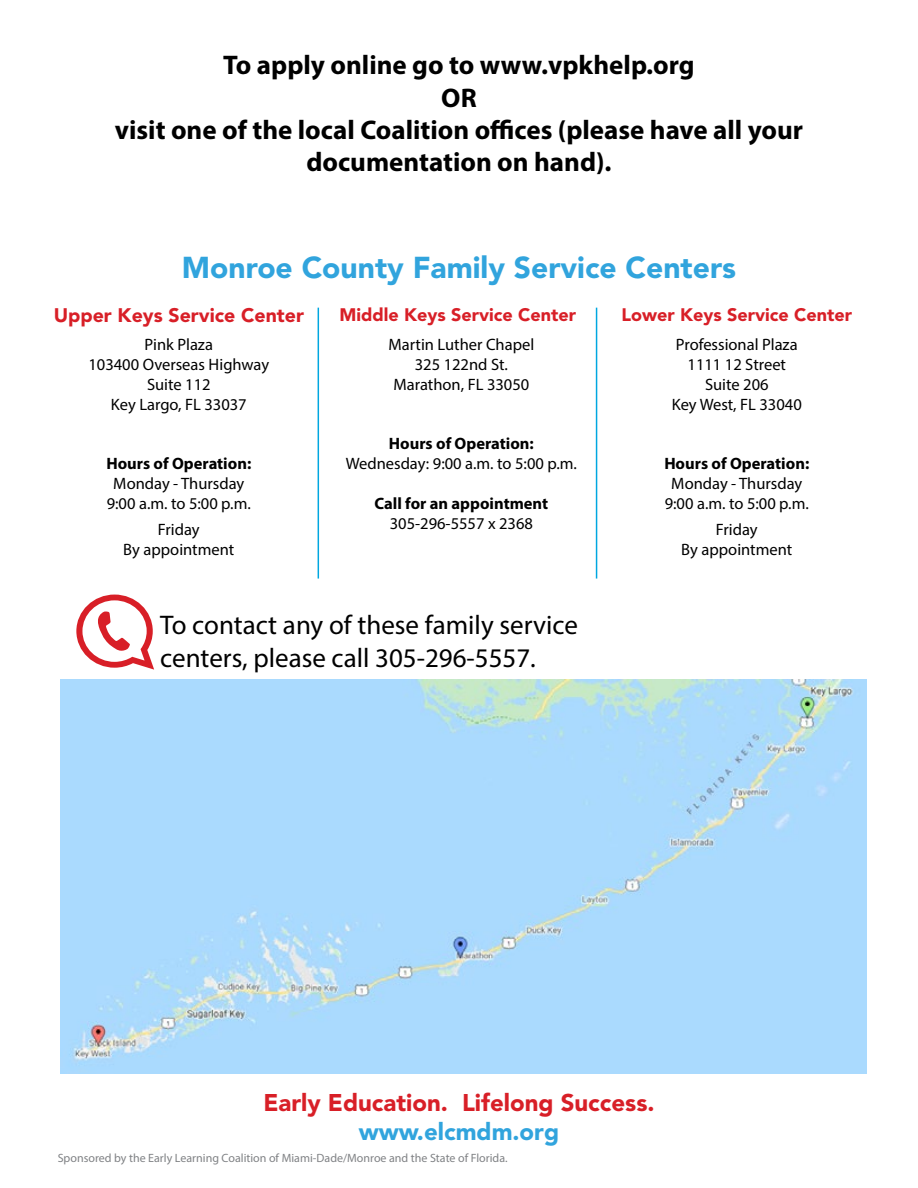
<style>
.page{position:relative;width:918px;height:1188px;background:#fff}
.page>*{position:absolute;margin:0;border:0;box-sizing:border-box;transform-origin:0 0}
.t1{font:900 30px "Avenir LT Std";color:#31a4dd}
.t2{font:700 27px/32.4px "Myriad Pro";color:#000;text-align:center}
.t3{font:27px/32.4px "Myriad Pro";color:#000}
.t4{font:900 24px "Avenir LT Std";color:#d81f27}
.t5{font:900 24px "Avenir LT Std";color:#31a4dd}
.t6{font:900 19.5px "Avenir LT Std";color:#d81f27}
.t7{font:900 18px "Avenir LT Std";color:#d81f27}
.t8{font:16.5px/19.8px "Myriad Pro";color:#000;text-align:center}
.t9{font:700 16.5px "Myriad Pro";color:#000}
.t10{font:12px "Myriad Pro";color:#808285}
</style>
<div class="page">
<img style="left:60px;top:679px;width:806px;height:395px">
<hr style="left:318px;top:308px;width:1px;height:271px;background:#00a7e0">
<hr style="left:596px;top:308px;width:1px;height:271px;background:#00a7e0">
<svg style="left:76px;top:595px;width:78px;height:75px"></svg>
<h2 class="t2" style="left:115px;top:48px;width:690px">To apply online go to www.vpkhelp.org<br>OR<br>visit one of the local Coalition offices (please have all your documentation on hand).</h2>
<h1 class="t1" style="left:182px;top:249px;width:556px">Monroe County Family Service Centers</h1>
<p class="t6" style="left:54px;top:304px;width:252px">Upper Keys Service Center</p>
<p class="t8" style="left:88px;top:335px;width:182px">Pink Plaza<br>103400 Overseas Highway<br>Suite 112<br>Key Largo, FL 33037</p>
<p class="t9" style="left:106px;top:453px;width:146px">Hours of Operation:</p>
<p class="t8" style="left:107px;top:473px;width:146px">Monday - Thursday<br>9:00 a.m. to 5:00 p.m.</p>
<p class="t8" style="left:123px;top:520px;width:113px">Friday<br>By appointment</p>
<p class="t7" style="left:339px;top:304px;width:238px">Middle Keys Service Center</p>
<p class="t7" style="left:622px;top:304px;width:232px">Lower Keys Service Center</p>
<p class="t8" style="left:389px;top:335px;width:147px">Martin Luther Chapel<br>325 122nd St.<br>Marathon, FL 33050</p>
<p class="t9" style="left:389px;top:433px;width:146px">Hours of Operation:</p>
<p class="t8" style="left:346px;top:454px;width:233px">Wednesday: 9:00 a.m. to 5:00 p.m.</p>
<p class="t9" style="left:375px;top:492px;width:175px">Call for an appointment</p>
<p class="t8" style="left:390px;top:513px;width:145px">305-296-5557 x 2368</p>
<p class="t8" style="left:672px;top:335px;width:132px">Professional Plaza<br>1111 12 Street<br>Suite 206<br>Key West, FL 33040</p>
<p class="t9" style="left:664px;top:453px;width:146px">Hours of Operation:</p>
<p class="t8" style="left:665px;top:473px;width:146px">Monday - Thursday<br>9:00 a.m. to 5:00 p.m.</p>
<p class="t8" style="left:681px;top:520px;width:113px">Friday<br>By appointment</p>
<h2 class="t3" style="left:160px;top:609px;width:419px">To contact any of these family service centers, please call 305-296-5557.</h2>
<h3 class="t4" style="left:263px;top:1088px;width:393px">Early Education. Lifelong Success.</h3>
<h3 class="t5" style="left:359px;top:1117px;width:202px">www.elcmdm.org</h3>
<p class="t10" style="left:58px;top:1150px;width:451px">Sponsored by the Early Learning Coalition of Miami-Dade/Monroe and the State of Florida.</p>
</div>
